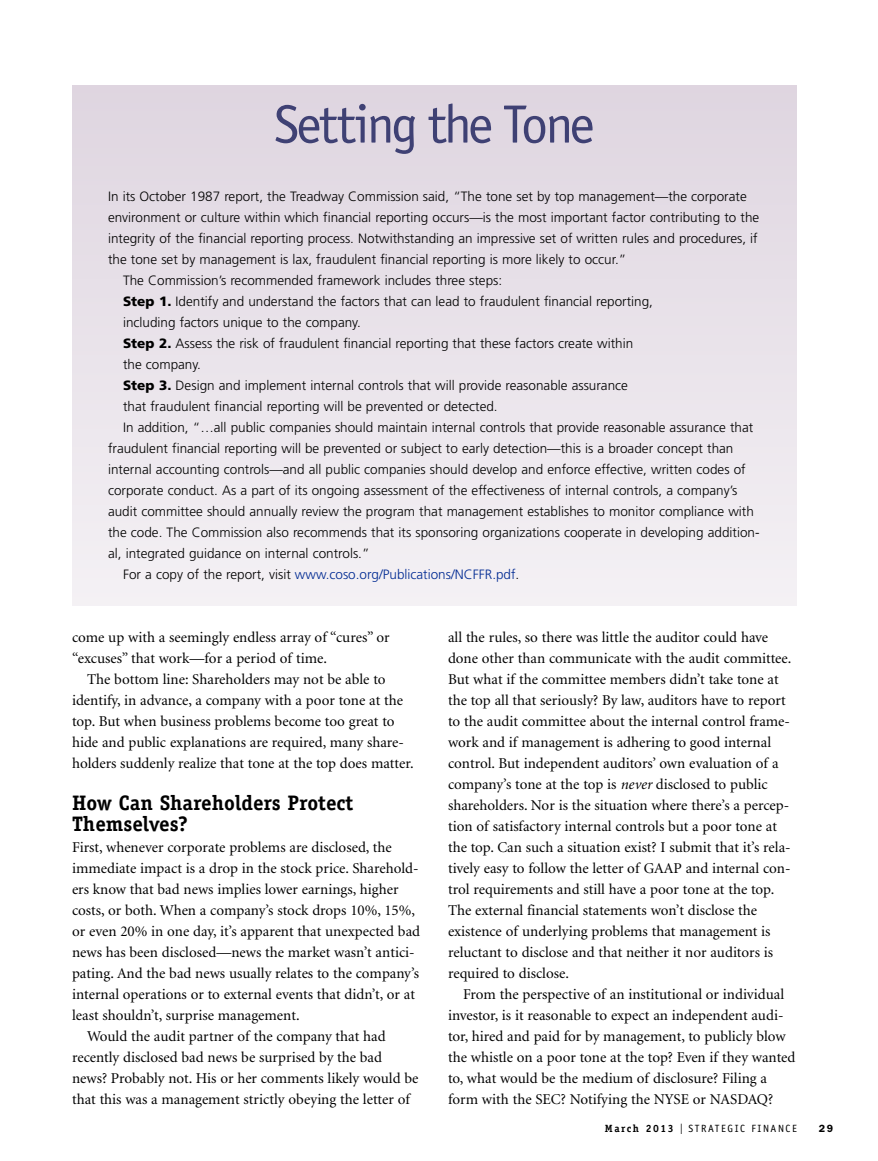
<style>
.page{position:relative;width:878px;height:1161px;background:#fff}
.page>*{position:absolute;margin:0;border:0;box-sizing:border-box;transform-origin:0 0}
.t1{font:54px "Officina Sans";letter-spacing:-.05em;color:#3f4174}
.t2{font:700 21px/21px "Officina Serif";color:#000}
.t3{font:15px/21px "Minion";color:#000}
.t4{font:300 13.5px "Frutiger";color:#000}
.t5{font:300 13.5px "Frutiger";color:#002a92}
.t6{font:10.5px "Officina Sans";letter-spacing:.15em;color:#000}
.t7{font:600 10.5px "Franklin Gothic";color:#000}
.s1{font-weight:900}
.s2{color:#000}
.s3{font-style:italic}
.s4{font-family:"Officina Serif";font-weight:700}
.s5{font-family:"Franklin Gothic";font-size:15px}
</style>
<div class="page">
<div style="left:72px;top:86px;width:724px;height:519px;background:linear-gradient(to right,#e9e3ea,#e9e3ea)"></div>
<h1 class="t1" style="left:274px;top:104px;width:322px">Setting the Tone</h1>
<p class="t4" style="left:108px;top:191px;width:640px">In its October 1987 report, the Treadway Commission said, “The tone set by top management—the corporate</p>
<p class="t4" style="left:108px;top:212px;width:652px">environment or culture within which financial reporting occurs—is the most important factor contributing to the</p>
<p class="t4" style="left:108px;top:233px;width:651px">integrity of the financial reporting process. Notwithstanding an impressive set of written rules and procedures, if</p>
<p class="t4" style="left:108px;top:254px;width:519px">the tone set by management is lax, fraudulent financial reporting is more likely to occur.”</p>
<p class="t4" style="left:123px;top:275px;width:380px">The Commission’s recommended framework includes three steps:</p>
<p class="t4" style="left:123px;top:296px;width:531px"><span class="s1">Step 1.</span> Identify and understand the factors that can lead to fraudulent financial reporting,</p>
<p class="t4" style="left:123px;top:317px;width:239px">including factors unique to the company.</p>
<p class="t4" style="left:123px;top:338px;width:511px"><span class="s1">Step 2.</span> Assess the risk of fraudulent financial reporting that these factors create within</p>
<p class="t4" style="left:123px;top:359px;width:79px">the company.</p>
<p class="t4" style="left:123px;top:380px;width:506px"><span class="s1">Step 3.</span> Design and implement internal controls that will provide reasonable assurance</p>
<p class="t4" style="left:123px;top:401px;width:376px">that fraudulent financial reporting will be prevented or detected.</p>
<p class="t4" style="left:123px;top:422px;width:631px">In addition, “…all public companies should maintain internal controls that provide reasonable assurance that</p>
<p class="t4" style="left:108px;top:443px;width:627px">fraudulent financial reporting will be prevented or subject to early detection—this is a broader concept than</p>
<p class="t4" style="left:108px;top:464px;width:639px">internal accounting controls—and all public companies should develop and enforce effective, written codes of</p>
<p class="t4" style="left:108px;top:485px;width:630px">corporate conduct. As a part of its ongoing assessment of the effectiveness of internal controls, a company’s</p>
<p class="t4" style="left:108px;top:506px;width:647px">audit committee should annually review the program that management establishes to monitor compliance with</p>
<p class="t4" style="left:108px;top:527px;width:653px">the code. The Commission also recommends that its sponsoring organizations cooperate in developing addition-</p>
<p class="t4" style="left:108px;top:548px;width:263px">al, integrated guidance on internal controls.”</p>
<p class="t5" style="left:123px;top:569px;width:398px"><span class="s2">For a copy of the report, visit</span> www.coso.org/Publications/NCFFR.pdf<span class="s2">.</span></p>
<p class="t3" style="left:72px;top:628px;width:319px">come up with a seemingly endless array of “cures” or “excuses” that work—for a period of time.</p>
<p class="t3" style="left:72px;top:670px;width:343px;text-indent:15px">The bottom line: Shareholders may not be able to identify, in advance, a company with a poor tone at the top. But when business problems become too great to hide and public explanations are required, many share&shy;holders suddenly realize that tone at the top does matter.</p>
<h2 class="t2" style="left:72px;top:794px;width:283px">How Can Shareholders Protect<br>Themselves?</h2>
<p class="t3" style="left:72px;top:838px;width:321px">First, whenever corporate problems are disclosed, the</p>
<p class="t3" style="left:72px;top:859px;width:348px">immediate impact is a drop in the stock price. Sharehold-</p>
<p class="t3" style="left:72px;top:880px;width:328px">ers know that bad news implies lower earnings, higher</p>
<p class="t3" style="left:72px;top:901px;width:344px">costs, or both. When a company’s stock drops 10%, 15%,</p>
<p class="t3" style="left:72px;top:922px;width:349px">or even 20% in one day, it’s apparent that unexpected bad</p>
<p class="t3" style="left:72px;top:943px;width:344px">news has been disclosed—news the market wasn’t antici-</p>
<p class="t3" style="left:72px;top:964px;width:348px">pating. And the bad news usually relates to the company’s</p>
<p class="t3" style="left:72px;top:985px;width:344px">internal operations or to external events that didn’t, or at</p>
<p class="t3" style="left:72px;top:1006px;width:229px">least shouldn’t, surprise management.</p>
<p class="t3" style="left:87px;top:1027px;width:300px">Would the audit partner of the company that had</p>
<p class="t3" style="left:72px;top:1048px;width:311px">recently disclosed bad news be surprised by the bad</p>
<p class="t3" style="left:72px;top:1069px;width:348px">news? Probably not. His or her comments likely would be</p>
<p class="t3" style="left:72px;top:1090px;width:339px">that this was a management strictly obeying the letter of</p>
<p class="t3" style="left:448px;top:628px;width:345px">all the rules, so there was little the auditor could have done other than communicate with the audit committee.<br>But what if the committee members didn’t take tone at the top all that seriously? By law, auditors have to report to the audit committee about the internal control frame&shy;work and if management is adhering to good internal control. But independent auditors’ own evaluation of a company’s tone at the top is <span class="s3">never</span> disclosed to public shareholders. Nor is the situation where there’s a percep&shy;tion of satisfactory internal controls but a poor tone at the top. Can such a situation exist? I submit that it’s rela&shy;tively easy to follow the letter of GAAP and internal con&shy;trol requirements and still have a poor tone at the top.<br>The external financial statements won’t disclose the existence of underlying problems that management is reluctant to disclose and that neither it nor auditors is required to disclose.</p>
<p class="t3" style="left:448px;top:985px;width:349px;text-indent:15px">From the perspective of an institutional or individual investor, is it reasonable to expect an independent audi&shy;tor, hired and paid for by management, to publicly blow the whistle on a poor tone at the top? Even if they wanted to, what would be the medium of disclosure? Filing a form with the SEC? Notifying the NYSE or NASDAQ?</p>
<p class="t6" style="left:605px;top:1125px;width:193px"><span class="s4">March 2013</span> <span class="s5">I</span> STRATEGIC FINANCE</p>
<p class="t7" style="left:818px;top:1125px;width:16px">29</p>
</div>
